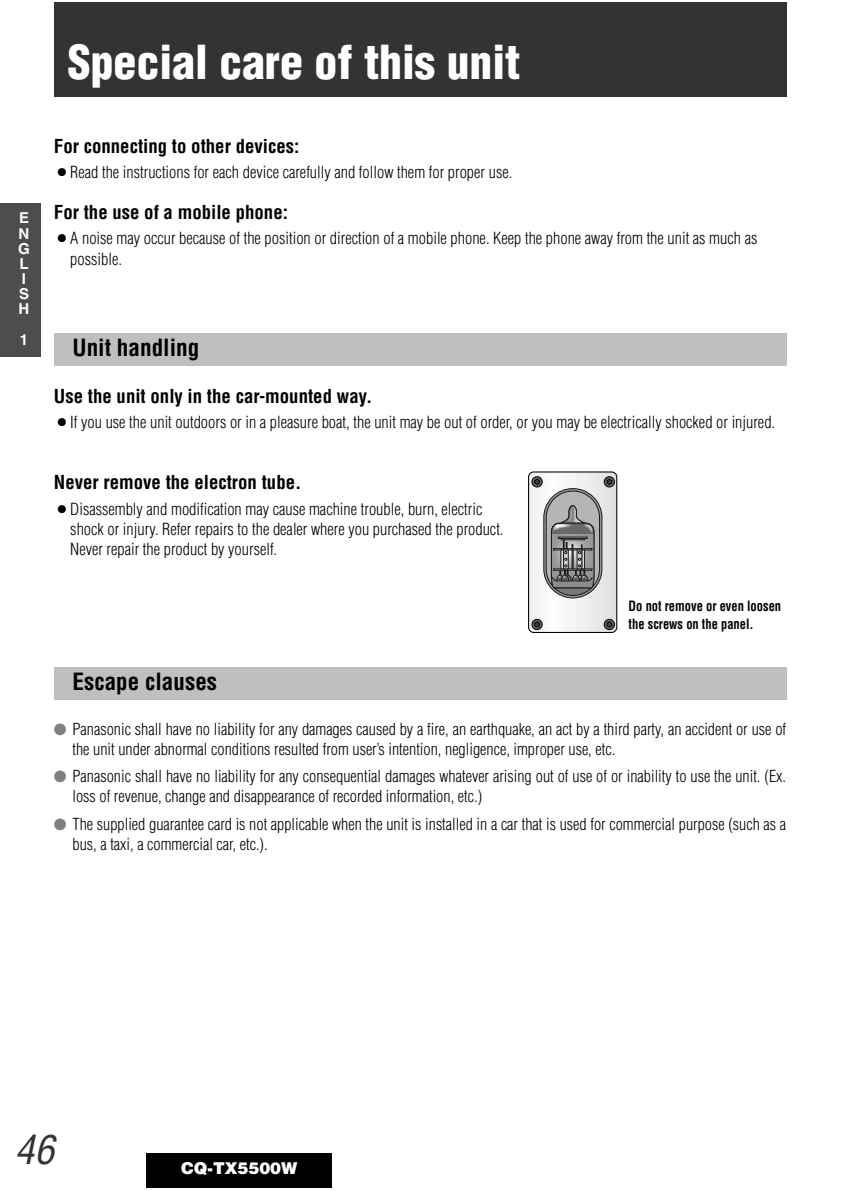
<style>
.page{position:relative;width:842px;height:1191px;background:#fff}
.page>*{position:absolute;margin:0;border:0;box-sizing:border-box;transform-origin:0 0}
.t1{font:900 condensed 45.8px "Helvetica";color:#fff}
.t2{font:italic condensed 39.2px "Helvetica";color:#333}
.t3{font:700 condensed 23.2px "Helvetica";color:#000}
.t4{font:700 condensed 18.8px "Helvetica";color:#000}
.t5{font:300 condensed 16.3px/20.4px "Helvetica";color:#000}
.t6{font:900 16.3px "Helvetica";color:#fff}
.t7{font:300 condensed 16.2px/20.3px "Helvetica";color:#000}
.t8{font:700 15px/15.1px "Helvetica";color:#fff}
.t9{font:700 condensed 13.9px/17.4px "Helvetica";color:#000;scale:.9 1}
.s1{color:#808080}
</style>
<div class="page">
<div style="left:147px;top:1154px;width:185px;height:34px;background:#000"></div>
<div style="left:0;top:326px;width:40px;height:30px;background:#4d4d4d"></div>
<div style="left:0;top:203px;width:40px;height:123px;background:#4d4d4d"></div>
<div style="left:54px;top:667px;width:732px;height:32px;background:#bfbfbf"></div>
<div style="left:54px;top:333px;width:732px;height:33px;background:#bfbfbf"></div>
<svg style="left:529px;top:472px;width:88px;height:160px"></svg>
<div style="left:528px;top:471px;width:89px;height:162px;border:1px solid #000;border-radius:5px"></div>
<div style="left:532px;top:476px;width:10px;height:11px;background:#5e5e5e;border:1px solid #000;border-radius:50%"></div>
<svg style="left:534px;top:479px;width:6px;height:6px"></svg>
<svg style="left:604px;top:476px;width:11px;height:11px"></svg>
<svg style="left:607px;top:479px;width:5px;height:6px"></svg>
<svg style="left:532px;top:619px;width:10px;height:11px"></svg>
<svg style="left:534px;top:622px;width:6px;height:5px"></svg>
<svg style="left:604px;top:619px;width:11px;height:11px"></svg>
<svg style="left:607px;top:622px;width:5px;height:5px"></svg>
<svg style="left:544px;top:488px;width:58px;height:110px"></svg>
<svg style="left:546px;top:490px;width:54px;height:106px;background:#8a8a8a"></svg>
<div style="left:54px;top:3px;width:732px;height:94px;background:#333"></div>
<p class="t8" style="left:18px;top:212px;width:13px">E<br>N<br>G<br>L<br>I<br>S<br>H</p>
<p class="t8" style="left:20px;top:334px;width:10px">1</p>
<h1 class="t1" style="left:68px;top:45px;width:454px">Special care of this unit</h1>
<p class="t4" style="left:54px;top:139px;width:247px">For connecting to other devices:</p>
<p class="t5" style="left:54px;top:163px;width:460px">○Read the instructions for each device carefully and follow them for proper use.</p>
<p class="t4" style="left:54px;top:205px;width:235px">For the use of a mobile phone:</p>
<p class="t5" style="left:70px;top:230px;width:689px;text-indent:-16px">○A noise may occur because of the position or direction of a mobile phone. Keep the phone away from the unit as much as possible.</p>
<h3 class="t3" style="left:73px;top:339px;width:128px">Unit handling</h3>
<p class="t4" style="left:54px;top:389px;width:320px">Use the unit only in the car-mounted way.</p>
<p class="t5" style="left:54px;top:413px;width:723px">○If you use the unit outdoors or in a pleasure boat, the unit may be out of order, or you may be electrically shocked or injured.</p>
<p class="t4" style="left:54px;top:475px;width:249px">Never remove the electron tube.</p>
<p class="t5" style="left:70px;top:500px;width:435px;text-indent:-16px">○Disassembly and modification may cause machine trouble, burn, electric shock or injury. Refer repairs to the dealer where you purchased the product.<br>Never repair the product by yourself.</p>
<h3 class="t3" style="left:73px;top:672px;width:146px">Escape clauses</h3>
<p class="t9" style="left:629px;top:599px;width:171px">Do not remove or even loosen the screws on the panel.</p>
<p class="t7" style="left:73px;top:720px;width:715px;text-indent:-19px"><span class="s1">●</span> Panasonic shall have no liability for any damages caused by a fire, an earthquake, an act by a third party, an accident or use of the unit under abnormal conditions resulted from user’s intention, negligence, improper use, etc.</p>
<p class="t7" style="left:73px;top:768px;width:715px;text-indent:-19px"><span class="s1">●</span> Panasonic shall have no liability for any consequential damages whatever arising out of use of or inability to use the unit. (Ex. loss of revenue, change and disappearance of recorded information, etc.)</p>
<p class="t7" style="left:73px;top:815px;width:715px;text-indent:-19px"><span class="s1">●</span> The supplied guarantee card is not applicable when the unit is installed in a car that is used for commercial purpose (such as a bus, a taxi, a commercial car, etc.).</p>
<h2 class="t2" style="left:15px;top:1135px;width:41px">46</h2>
<p class="t6" style="left:181px;top:1163px;width:118px">CQ-TX5500W</p>
</div>
